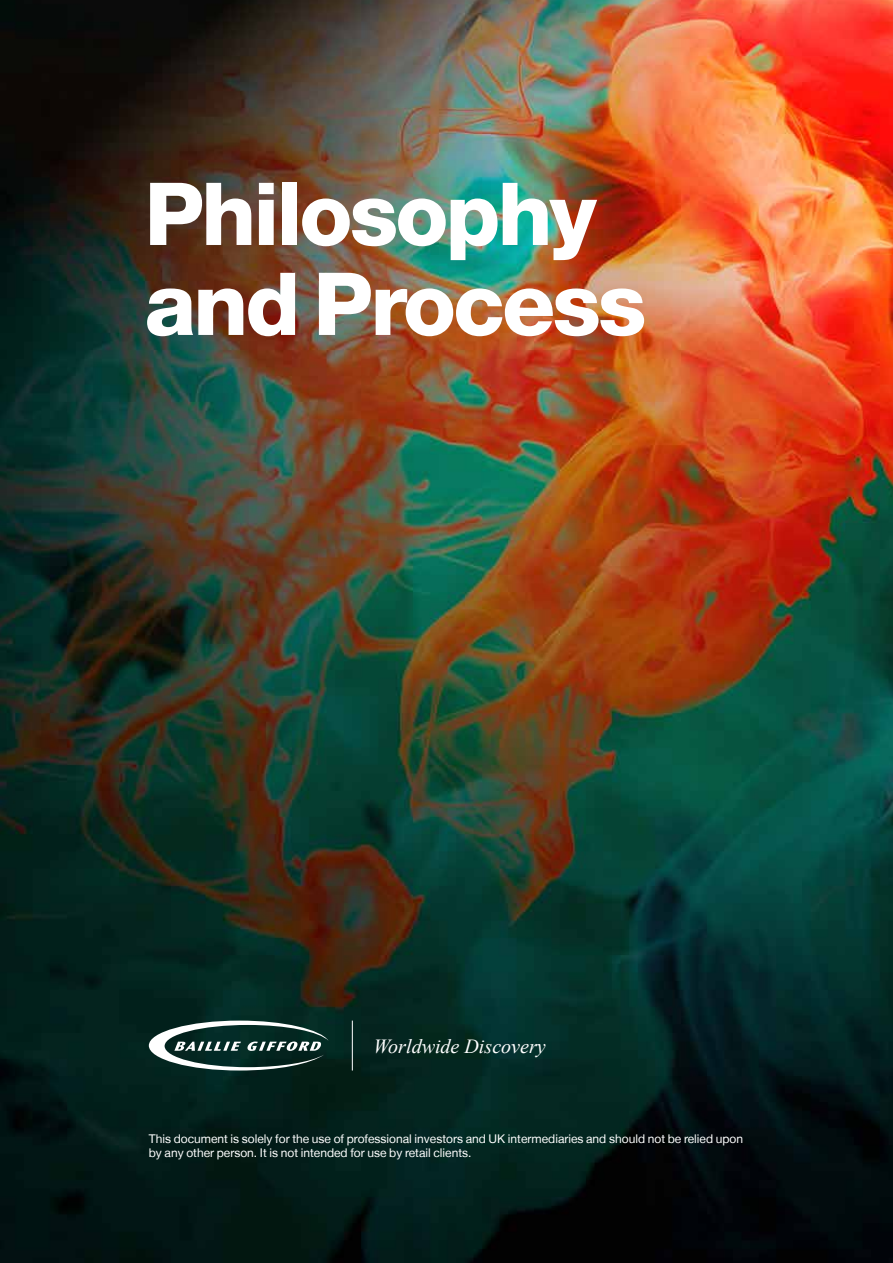
<style>
.page{position:relative;width:893px;height:1263px;background:#fff}
.page>*{position:absolute;margin:0;border:0;box-sizing:border-box;transform-origin:0 0}
.t1{font:800 87px/90px "Helvetica Neue LT";letter-spacing:-.03em;color:#fff}
.t2{font:italic 20.1px "Times New Roman";color:#fff}
.t3{font:12px/13.5px "Helvetica Neue LT";color:#fff}
</style>
<div class="page">
<img style="left:0;top:0;width:893px;height:1263px">
<svg style="left:149px;top:1020px;width:180px;height:50px"></svg>
<hr style="left:352px;top:1020px;width:1px;height:50px;background:#fff">
<h1 class="t1" style="left:145px;top:169px;width:503px">Philosophy and Process</h1>
<h2 class="t2" style="left:373px;top:1032px;width:174px">Worldwide Discovery</h2>
<p class="t3" style="left:149px;top:1132px;width:596px">This document is solely for the use of professional investors and UK intermediaries and should not be relied upon by any other person. It is not intended for use by retail clients.</p>
</div>
